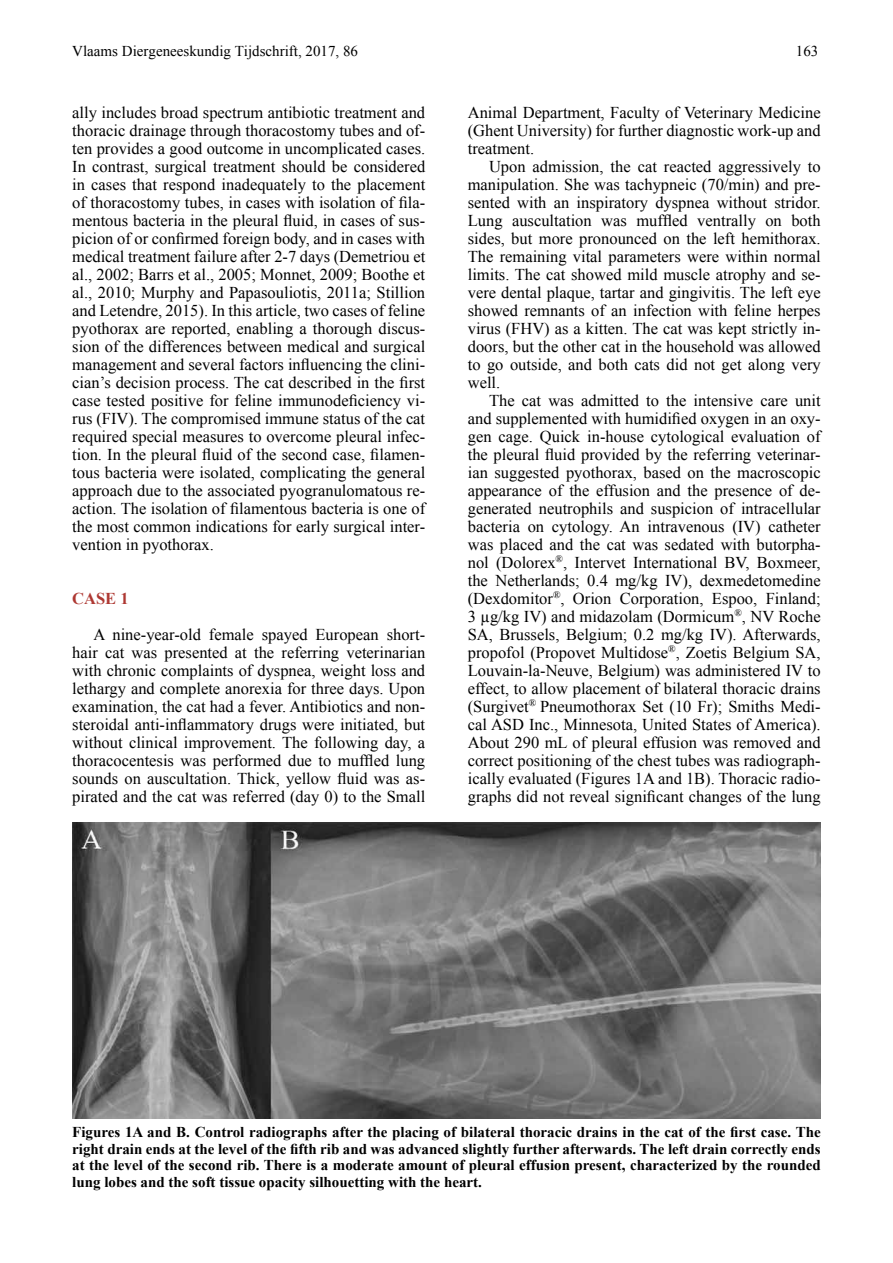
<style>
.page{position:relative;width:893px;height:1263px;background:#fff}
.page>*{position:absolute;margin:0;border:0;box-sizing:border-box;transform-origin:0 0}
.t1{font:16.5px/18px "Times New Roman";color:#000;text-align:justify}
.t2{font:700 16.5px "Times New Roman";color:#ae3832}
.t3{font:700 15px/16.5px "Times New Roman";color:#000;text-align:justify}
.t4{font:15px "Times New Roman";color:#000}
</style>
<div class="page">
<img style="left:72px;top:822px;width:749px;height:296px">
<p class="t4" style="left:72px;top:41px;width:287px">Vlaams Diergeneeskundig Tijdschrift, 2017, 86</p>
<p class="t4" style="left:796px;top:41px;width:24px">163</p>
<p class="t1" style="left:72px;top:103px;width:354px">ally includes broad spectrum antibiotic treatment and thoracic drainage through thoracostomy tubes and of&shy;ten provides a good outcome in uncomplicated cases.<br>In contrast, surgical treatment should be considered in cases that respond inadequately to the placement of thoracostomy tubes, in cases with isolation of fila&shy;mentous bacteria in the pleural fluid, in cases of sus&shy;picion of or confirmed foreign body, and in cases with medical treatment failure after 2-7 days (Demetriou et al., 2002; Barrs et al., 2005; Monnet, 2009; Boothe et al., 2010; Murphy and Papasouliotis, 2011a; Stillion and Letendre, 2015). In this article, two cases of feline pyothorax are reported, enabling a thorough discus&shy;sion of the differences between medical and surgical management and several factors influencing the clini&shy;cian’s decision process. The cat described in the first case tested positive for feline immunodeficiency vi&shy;rus (FIV). The compromised immune status of the cat required special measures to overcome pleural infec&shy;tion. In the pleural fluid of the second case, filamen&shy;tous bacteria were isolated, complicating the general approach due to the associated pyogranulomatous re&shy;action. The isolation of filamentous bacteria is one of the most common indications for early surgical inter&shy;vention in pyothorax.</p>
<p class="t2" style="left:72px;top:587px;width:58px">CASE 1</p>
<p class="t1" style="left:72px;top:625px;width:354px;text-indent:21px">A nine-year-old female spayed European short&shy;hair cat was presented at the referring veterinarian with chronic complaints of dyspnea, weight loss and lethargy and complete anorexia for three days. Upon examination, the cat had a fever. Antibiotics and non&shy;steroidal anti-inflammatory drugs were initiated, but without clinical improvement. The following day, a thoracocentesis was performed due to muffled lung sounds on auscultation. Thick, yellow fluid was as&shy;pirated and the cat was referred (day 0) to the Small</p>
<p class="t1" style="left:468px;top:103px;width:354px">Animal Department, Faculty of Veterinary Medicine (Ghent University) for further diagnostic work-up and treatment.</p>
<p class="t1" style="left:468px;top:157px;width:354px;text-indent:21px">Upon admission, the cat reacted aggressively to manipulation. She was tachypneic (70/min) and pre&shy;sented with an inspiratory dyspnea without stridor.<br>Lung auscultation was muffled ventrally on both sides, but more pronounced on the left hemithorax.<br>The remaining vital parameters were within normal limits. The cat showed mild muscle atrophy and se&shy;vere dental plaque, tartar and gingivitis. The left eye showed remnants of an infection with feline herpes virus (FHV) as a kitten. The cat was kept strictly in&shy;doors, but the other cat in the household was allowed to go outside, and both cats did not get along very well.</p>
<p class="t1" style="left:468px;top:391px;width:354px;text-indent:21px">The cat was admitted to the intensive care unit and supplemented with humidified oxygen in an oxy&shy;gen cage. Quick in-house cytological evaluation of the pleural fluid provided by the referring veterinar&shy;ian suggested pyothorax, based on the macroscopic appearance of the effusion and the presence of de&shy;generated neutrophils and suspicion of intracellular bacteria on cytology. An intravenous (IV) catheter was placed and the cat was sedated with butorpha&shy;nol (Dolorex<sup>®</sup>, Intervet International BV, Boxmeer, the Netherlands; 0.4 mg/kg IV), dexmedetomedine (Dexdomitor<sup>®</sup>, Orion Corporation, Espoo, Finland; 3 µg/kg IV) and midazolam (Dormicum<sup>®</sup>, NV Roche SA, Brussels, Belgium; 0.2 mg/kg IV). Afterwards, propofol (Propovet Multidose<sup>®</sup>, Zoetis Belgium SA, Louvain-la-Neuve, Belgium) was administered IV to effect, to allow placement of bilateral thoracic drains (Surgivet<sup>®</sup> Pneumothorax Set (10 Fr); Smiths Medi&shy;cal ASD Inc., Minnesota, United States of America).<br>About 290 mL of pleural effusion was removed and correct positioning of the chest tubes was radiograph&shy;ically evaluated (Figures 1A and 1B). Thoracic radio&shy;graphs did not reveal significant changes of the lung</p>
<p class="t3" style="left:72px;top:1123px;width:750px">Figures 1A and B. Control radiographs after the placing of bilateral thoracic drains in the cat of the first case. The right drain ends at the level of the fifth rib and was advanced slightly further afterwards. The left drain correctly ends at the level of the second rib. There is a moderate amount of pleural effusion present, characterized by the rounded lung lobes and the soft tissue opacity silhouetting with the heart.</p>
</div>
